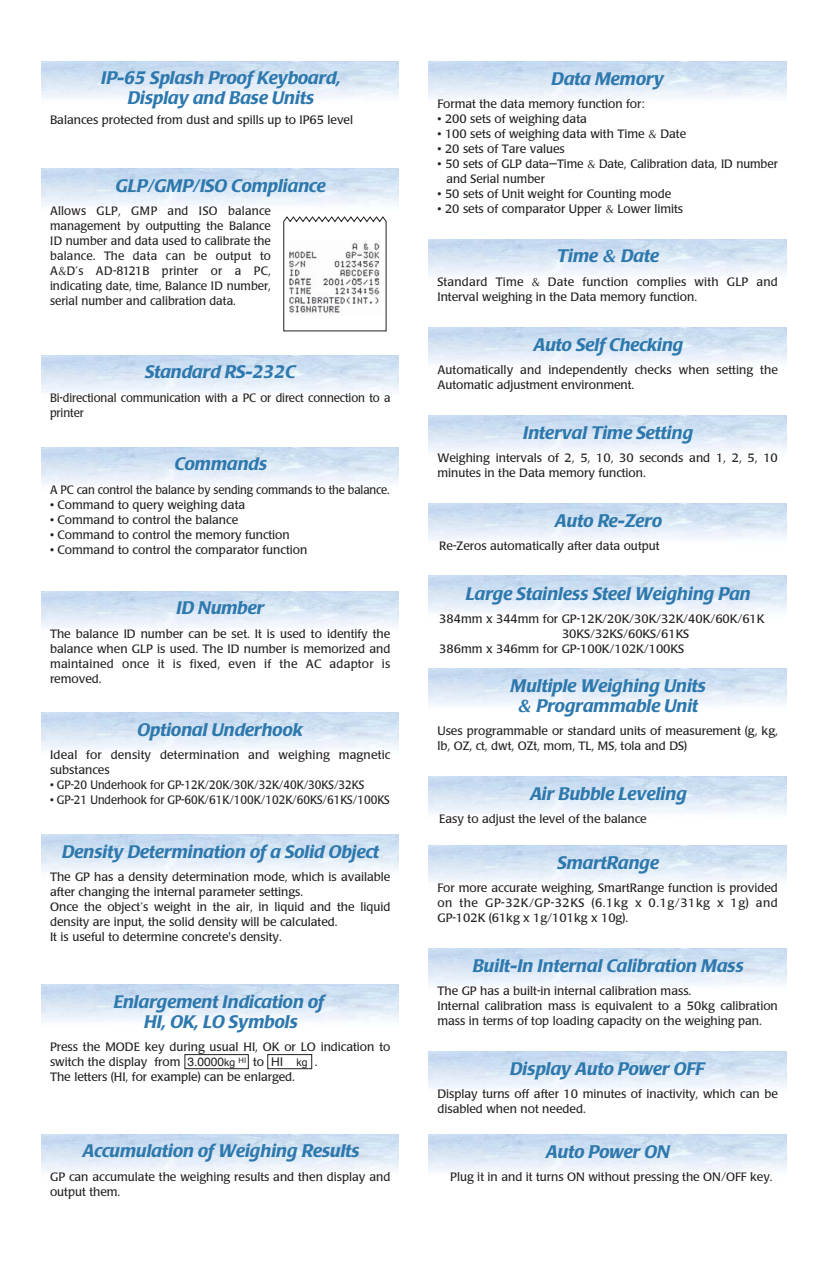
<style>
.page{position:relative;width:829px;height:1263px;background:#fff}
.page>*{position:absolute;margin:0;border:0;box-sizing:border-box;transform-origin:0 0}
.t1{font:italic 500 18px/19.5px "Poppl Laudatio";color:#2d78ad;text-align:center}
.t2{font:12px/15px "Poppl Laudatio";color:#231f20}
.t3{font:12px "Poppl Laudatio";color:#231f20;scale:.92 1}
.t4{font:12px/15px "Poppl Laudatio";color:#231f20;scale:.95 1}
.t5{font:12px "Poppl Laudatio";color:#231f20;scale:.94 1}
.s1{font-family:"Optima"}
.s2{font-family:"Helvetica"}
.s3{font-family:"Helvetica";font-size:10.5px}
.s4{font-family:"Optima";font-weight:700}
</style>
<div class="page">
<svg style="left:184px;top:1054px;width:128px;height:15px"></svg>
<svg style="left:283px;top:216px;width:103px;height:115px"></svg>
<h1 class="t1" style="left:101px;top:70px;width:241px">IP-65 Splash Proof Keyboard,<br>Display and Base Units</h1>
<p class="t2" style="left:50px;top:113px;width:304px">Balances protected from dust and spills up to IP65 level</p>
<h1 class="t1" style="left:115px;top:178px;width:211px">GLP/GMP/ISO Compliance</h1>
<p class="t2" style="left:50px;top:204px;width:222px;text-align:justify">Allows GLP, GMP and ISO balance management by outputting the Balance ID number and data used to calibrate the balance. The data can be output to A<span class="s1">&amp;</span>D’s AD-8121B printer or a PC, indicating date, time, Balance ID number, serial number and calibration data.</p>
<h1 class="t1" style="left:145px;top:365px;width:152px">Standard RS-232C</h1>
<p class="t4" style="left:50px;top:391px;width:360px">Bi-directional communication with a PC or direct connection to a printer</p>
<h1 class="t1" style="left:174px;top:456px;width:94px">Commands</h1>
<p class="t5" style="left:50px;top:485px;width:363px">A PC can control the balance by sending commands to the balance.</p>
<p class="t2" style="left:50px;top:498px;width:196px">• Command to query weighing data</p>
<p class="t2" style="left:50px;top:513px;width:189px">• Command to control the balance</p>
<p class="t2" style="left:50px;top:528px;width:241px">• Command to control the memory function</p>
<p class="t2" style="left:50px;top:543px;width:258px">• Command to control the comparator function</p>
<h1 class="t1" style="left:176px;top:600px;width:89px">ID Number</h1>
<p class="t2" style="left:50px;top:627px;width:341px;text-align:justify">The balance ID number can be set. It is used to identify the balance when GLP is used. The ID number is memorized and maintained once it is fixed, even if the AC adaptor is removed.</p>
<h1 class="t1" style="left:137px;top:722px;width:167px">Optional Underhook</h1>
<p class="t2" style="left:50px;top:749px;width:341px">Ideal for density determination and weighing magnetic substances</p>
<p class="t3" style="left:50px;top:780px;width:343px">• GP-20 Underhook for GP-12K/20K/30K/32K/40K/30KS/32KS</p>
<p class="t3" style="left:50px;top:795px;width:370px">• GP-21 Underhook for GP-60K/61K/100K/102K/60KS/61KS/100KS</p>
<h1 class="t1" style="left:62px;top:844px;width:318px">Density Determination of a Solid Object</h1>
<p class="t2" style="left:50px;top:871px;width:341px">The GP has a density determination mode, which is available after changing the internal parameter settings.<br>Once the object’s weight in the air, in liquid and the liquid density are input, the solid density will be calculated.<br>It is useful to determine concrete's density.</p>
<h1 class="t1" style="left:113px;top:994px;width:212px;line-height:20.2px">Enlargement Indication of<br>HI, OK, LO Symbols</h1>
<p class="t2" style="left:50px;top:1040px;width:341px">Press the MODE key during usual HI, OK or LO indication to switch the display from <span class="s2">3.0000</span><span class="s3">kg</span> <sup>HI</sup> to <span class="s2">HI</span> <span class="s3">kg</span> .<br>The letters (HI, for example) can be enlarged.</p>
<h1 class="t1" style="left:83px;top:1144px;width:278px">Accumulation of Weighing Results</h1>
<p class="t2" style="left:50px;top:1170px;width:341px">GP can accumulate the weighing results and then display and output them.</p>
<h1 class="t1" style="left:551px;top:71px;width:114px">Data Memory</h1>
<p class="t2" style="left:437px;top:97px;width:209px">Format the data memory function for:</p>
<p class="t2" style="left:437px;top:112px;width:151px">• 200 sets of weighing data</p>
<p class="t2" style="left:437px;top:127px;width:250px">• 100 sets of weighing data with Time <span class="s1">&amp;</span> Date</p>
<p class="t2" style="left:437px;top:142px;width:129px">• 20 sets of Tare values</p>
<p class="t2" style="left:446px;top:157px;width:333px;text-indent:-9px">• 50 sets of GLP data—Time <span class="s1">&amp;</span> Date, Calibration data, ID number and Serial number</p>
<p class="t2" style="left:437px;top:187px;width:235px">• 50 sets of Unit weight for Counting mode</p>
<p class="t2" style="left:437px;top:202px;width:247px">• 20 sets of comparator Upper <span class="s1">&amp;</span> Lower limits</p>
<h1 class="t1" style="left:556px;top:249px;width:103px">Time <span class="s4">&amp;</span> Date</h1>
<p class="t2" style="left:437px;top:275px;width:342px">Standard Time <span class="s1">&amp;</span> Date function complies with GLP and<br>Interval weighing in the Data memory function.</p>
<h1 class="t1" style="left:533px;top:337px;width:151px">Auto Self Checking</h1>
<p class="t2" style="left:437px;top:363px;width:342px">Automatically and independently checks when setting the<br>Automatic adjustment environment.</p>
<h1 class="t1" style="left:522px;top:425px;width:171px">Interval Time Setting</h1>
<p class="t2" style="left:437px;top:451px;width:342px">Weighing intervals of 2, 5, 10, 30 seconds and 1, 2, 5, 10 minutes in the Data memory function.</p>
<h1 class="t1" style="left:554px;top:513px;width:108px">Auto Re-Zero</h1>
<p class="t2" style="left:439px;top:539px;width:221px">Re-Zeros automatically after data output</p>
<h1 class="t1" style="left:465px;top:586px;width:286px">Large Stainless Steel Weighing Pan</h1>
<p class="t2" style="left:439px;top:613px;width:326px">384mm x 344mm for GP-12K/20K/30K/32K/40K/60K/61K</p>
<p class="t2" style="left:562px;top:628px;width:128px">30KS/32KS/60KS/61KS</p>
<p class="t2" style="left:439px;top:643px;width:246px">386mm x 346mm for GP-100K/102K/100KS</p>
<h1 class="t1" style="left:510px;top:678px;width:197px">Multiple Weighing Units <span class="s4">&amp;</span> Programmable Unit</h1>
<p class="t2" style="left:437px;top:725px;width:342px">Uses programmable or standard units of measurement (g, kg, lb, OZ, ct, dwt, OZt, mom, TL, MS, tola and DS)</p>
<h1 class="t1" style="left:529px;top:786px;width:158px">Air Bubble Leveling</h1>
<p class="t2" style="left:439px;top:812px;width:209px">Easy to adjust the level of the balance</p>
<h1 class="t1" style="left:557px;top:855px;width:103px">SmartRange</h1>
<p class="t2" style="left:437px;top:881px;width:342px;text-align:justify">For more accurate weighing, SmartRange function is provided on the GP-32K/GP-32KS (6.1kg x 0.1g/31kg x 1g) and GP-102K (61kg x 1g/101kg x 10g).</p>
<h1 class="t1" style="left:472px;top:958px;width:273px">Built-In Internal Calibration Mass</h1>
<p class="t2" style="left:437px;top:984px;width:342px">The GP has a built-in internal calibration mass.<br>Internal calibration mass is equivalent to a 50kg calibration mass in terms of top loading capacity on the weighing pan.</p>
<h1 class="t1" style="left:509px;top:1061px;width:196px">Display Auto Power OFF</h1>
<p class="t2" style="left:437px;top:1087px;width:342px">Display turns off after 10 minutes of inactivity, which can be disabled when not needed.</p>
<h1 class="t1" style="left:545px;top:1144px;width:125px">Auto Power ON</h1>
<p class="t2" style="left:450px;top:1171px;width:324px">Plug it in and it turns ON without pressing the ON/OFF key.</p>
</div>
